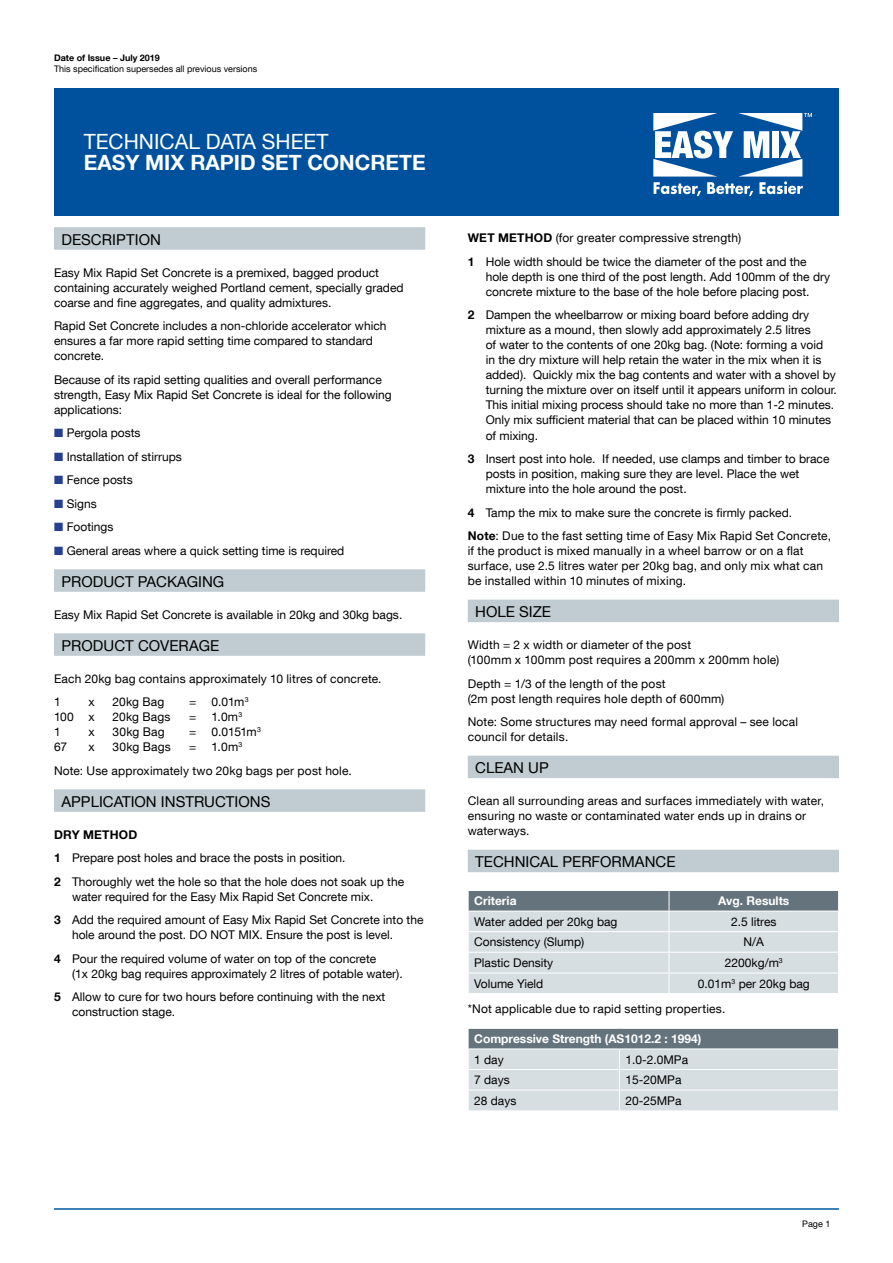
<style>
.page{position:relative;width:893px;height:1263px;background:#fff}
.page>*{position:absolute;margin:0;border:0;box-sizing:border-box;transform-origin:0 0}
.t1{font:700 21px "Helvetica Neue LT Com";color:#fff}
.t2{font:21px "Helvetica Neue LT Com";color:#fff}
.t3{font:15px "Helvetica Neue LT Com";color:#000}
.t4{font:12px/15px "Helvetica Neue LT Com";color:#000}
.t5{font:700 12px "Helvetica Neue LT Com";color:#fff}
.t6{font:9px "Helvetica Neue LT Com";color:#000}
.t7{font:700 9px "Helvetica Neue LT Com";color:#000}
.s1{color:#25408f}
.s2{font-weight:700}
</style>
<div class="page">
<hr style="left:54px;top:1208px;width:785px;height:2px;background:#0058a1">
<div style="left:54px;top:88px;width:785px;height:128px;background:#00519d"></div>
<div style="left:54px;top:227px;width:371px;height:23px;background:#c0ccd2"></div>
<div style="left:54px;top:569px;width:371px;height:23px;background:#c0ccd2"></div>
<div style="left:54px;top:633px;width:371px;height:23px;background:#c0ccd2"></div>
<div style="left:54px;top:789px;width:371px;height:23px;background:#c0ccd2"></div>
<div style="left:468px;top:600px;width:371px;height:22px;background:#c0ccd2"></div>
<div style="left:468px;top:756px;width:371px;height:22px;background:#c0ccd2"></div>
<div style="left:468px;top:850px;width:371px;height:22px;background:#c0ccd2"></div>
<svg style="left:468px;top:891px;width:371px;height:102px;background:#c3cbcf"></svg>
<svg style="left:468px;top:1029px;width:371px;height:81px;background:#bdc6cb"></svg>
<svg style="left:653px;top:113px;width:159px;height:83px"></svg>
<p class="t7" style="left:54px;top:52px;width:107px">Date of Issue – July 2019</p>
<p class="t6" style="left:54px;top:63px;width:205px">This specification supersedes all previous versions</p>
<h1 class="t2" style="left:84px;top:129px;width:246px">TECHNICAL DATA SHEET</h1>
<h1 class="t1" style="left:84px;top:149px;width:343px">EASY MIX RAPID SET CONCRETE</h1>
<p class="t3" style="left:62px;top:230px;width:101px">DESCRIPTION</p>
<p class="t4" style="left:54px;top:265px;width:351px">Easy Mix Rapid Set Concrete is a premixed, bagged product containing accurately weighed Portland cement, specially graded coarse and fine aggregates, and quality admixtures.</p>
<p class="t4" style="left:54px;top:318px;width:334px">Rapid Set Concrete includes a non-chloride accelerator which ensures a far more rapid setting time compared to standard concrete.</p>
<p class="t4" style="left:54px;top:372px;width:339px">Because of its rapid setting qualities and overall performance strength, Easy Mix Rapid Set Concrete is ideal for the following applications:</p>
<p class="t4" style="left:54px;top:425px;width:88px"><span class="s1">■</span> Pergola posts</p>
<p class="t4" style="left:54px;top:449px;width:129px"><span class="s1">■</span> Installation of stirrups</p>
<p class="t4" style="left:54px;top:472px;width:80px"><span class="s1">■</span> Fence posts</p>
<p class="t4" style="left:54px;top:496px;width:44px"><span class="s1">■</span> Signs</p>
<p class="t4" style="left:54px;top:519px;width:61px"><span class="s1">■</span> Footings</p>
<p class="t4" style="left:54px;top:543px;width:292px"><span class="s1">■</span> General areas where a quick setting time is required</p>
<p class="t3" style="left:62px;top:572px;width:164px">PRODUCT PACKAGING</p>
<p class="t4" style="left:54px;top:607px;width:350px">Easy Mix Rapid Set Concrete is available in 20kg and 30kg bags.</p>
<p class="t3" style="left:62px;top:636px;width:159px">PRODUCT COVERAGE</p>
<p class="t4" style="left:54px;top:666px;width:329px;line-height:23.5px">Each 20kg bag contains approximately 10 litres of concrete.<br>1</p>
<p class="t4" style="left:88px;top:694px;width:8px">x</p>
<p class="t4" style="left:112px;top:694px;width:53px">20kg Bag</p>
<p class="t4" style="left:189px;top:694px;width:9px">=</p>
<p class="t4" style="left:212px;top:694px;width:39px">0.01m<sup>3</sup></p>
<p class="t4" style="left:54px;top:709px;width:42px">100 x</p>
<p class="t4" style="left:112px;top:709px;width:60px">20kg Bags</p>
<p class="t4" style="left:189px;top:709px;width:9px">=</p>
<p class="t4" style="left:211px;top:709px;width:32px">1.0m<sup>3</sup></p>
<p class="t4" style="left:54px;top:724px;width:8px">1</p>
<p class="t4" style="left:89px;top:724px;width:8px">x</p>
<p class="t4" style="left:113px;top:724px;width:54px">30kg Bag</p>
<p class="t4" style="left:189px;top:724px;width:9px">=</p>
<p class="t4" style="left:212px;top:724px;width:51px">0.0151m<sup>3</sup></p>
<p class="t4" style="left:54px;top:739px;width:15px">67</p>
<p class="t4" style="left:89px;top:739px;width:8px">x</p>
<p class="t4" style="left:113px;top:739px;width:60px">30kg Bags</p>
<p class="t4" style="left:189px;top:739px;width:9px">=</p>
<p class="t4" style="left:54px;top:735px;width:299px;line-height:23.5px;text-indent:158px">1.0m<sup>3<br></sup>Note: Use approximately two 20kg bags per post hole.</p>
<p class="t3" style="left:62px;top:792px;width:210px">APPLICATION INSTRUCTIONS</p>
<p class="t4" style="left:54px;top:822px;width:352px;line-height:23.5px"><span class="s2">DRY METHOD<br>1</span> Prepare post holes and brace the posts in position.<br><span class="s2">2</span> Thoroughly wet the hole so that the hole does not soak up the</p>
<p class="t4" style="left:54px;top:884px;width:371px;line-height:23.5px;text-indent:18px">water required for the Easy Mix Rapid Set Concrete mix.<br><span class="s2">3</span> Add the required amount of Easy Mix Rapid Set Concrete into the</p>
<p class="t4" style="left:54px;top:923px;width:341px;line-height:23.5px;text-indent:18px">hole around the post. DO NOT MIX. Ensure the post is level.<br><span class="s2">4</span> Pour the required volume of water on top of the concrete</p>
<p class="t4" style="left:54px;top:961px;width:350px;line-height:23.5px;text-indent:18px">(1x 20kg bag requires approximately 2 litres of potable water).<br><span class="s2">5</span> Allow to cure for two hours before continuing with the next</p>
<p class="t4" style="left:72px;top:1004px;width:105px">construction stage.</p>
<p class="t4" style="left:468px;top:226px;width:340px;line-height:23.5px"><span class="s2">WET METHOD</span> (for greater compressive strength)<br><span class="s2">1</span> Hole width should be twice the diameter of the post and the</p>
<p class="t4" style="left:486px;top:269px;width:346px">hole depth is one third of the post length. Add 100mm of the dry concrete mixture to the base of the hole before placing post.</p>
<p class="t4" style="left:486px;top:307px;width:353px;text-indent:-18px"><span class="s2">2</span> Dampen the wheelbarrow or mixing board before adding dry mixture as a mound, then slowly add approximately 2.5 litres<br>of water to the contents of one 20kg bag. (Note: forming a void<br>in the dry mixture will help retain the water in the mix when it is added). Quickly mix the bag contents and water with a shovel by turning the mixture over on itself until it appears uniform in colour.<br>This initial mixing process should take no more than 1-2 minutes.<br>Only mix sufficient material that can be placed within 10 minutes of mixing.</p>
<p class="t4" style="left:486px;top:451px;width:345px;text-indent:-18px"><span class="s2">3</span> Insert post into hole. If needed, use clamps and timber to brace posts in position, making sure they are level. Place the wet mixture into the hole around the post.</p>
<p class="t4" style="left:468px;top:500px;width:365px;line-height:23.5px"><span class="s2">4</span> Tamp the mix to make sure the concrete is firmly packed.<br><span class="s2">Note</span>: Due to the fast setting time of Easy Mix Rapid Set Concrete,</p>
<p class="t4" style="left:468px;top:543px;width:357px">if the product is mixed manually in a wheel barrow or on a flat surface, use 2.5 litres water per 20kg bag, and only mix what can be installed within 10 minutes of mixing.</p>
<p class="t3" style="left:475px;top:602px;width:77px">HOLE SIZE</p>
<p class="t4" style="left:468px;top:637px;width:313px">Width = 2 x width or diameter of the post<br>(100mm x 100mm post requires a 200mm x 200mm hole)</p>
<p class="t4" style="left:468px;top:675px;width:258px">Depth = 1/3 of the length of the post<br>(2m post length requires hole depth of 600mm)</p>
<p class="t4" style="left:468px;top:714px;width:332px">Note: Some structures may need formal approval – see local council for details.</p>
<p class="t3" style="left:475px;top:758px;width:75px">CLEAN UP</p>
<p class="t4" style="left:468px;top:793px;width:358px">Clean all surrounding areas and surfaces immediately with water, ensuring no waste or contaminated water ends up in drains or waterways.</p>
<p class="t3" style="left:475px;top:852px;width:202px">TECHNICAL PERFORMANCE</p>
<p class="t5" style="left:474px;top:893px;width:44px">Criteria</p>
<p class="t5" style="left:718px;top:893px;width:73px">Avg. Results</p>
<p class="t4" style="left:474px;top:913px;width:145px">Water added per 20kg bag</p>
<p class="t4" style="left:731px;top:913px;width:47px">2.5 litres</p>
<p class="t4" style="left:474px;top:934px;width:112px">Consistency (Slump)</p>
<p class="t4" style="left:744px;top:934px;width:22px">N/A</p>
<p class="t4" style="left:474px;top:955px;width:81px">Plastic Density</p>
<p class="t4" style="left:725px;top:955px;width:59px">2200kg/m<sup>3</sup></p>
<p class="t4" style="left:474px;top:975px;width:71px">Volume Yield</p>
<p class="t4" style="left:468px;top:970px;width:344px;line-height:25.8px;text-indent:230px">0.01m<sup>3</sup> per 20kg bag *Not applicable due to rapid setting properties.</p>
<p class="t5" style="left:474px;top:1031px;width:229px">Compressive Strength (AS1012.2 : 1994)</p>
<p class="t4" style="left:474px;top:1051px;width:31px">1 day</p>
<p class="t4" style="left:625px;top:1051px;width:64px">1.0-2.0MPa</p>
<p class="t4" style="left:474px;top:1072px;width:37px">7 days</p>
<p class="t4" style="left:625px;top:1072px;width:58px">15-20MPa</p>
<p class="t4" style="left:474px;top:1092px;width:44px">28 days</p>
<p class="t4" style="left:625px;top:1092px;width:58px">20-25MPa</p>
<p class="t6" style="left:802px;top:1218px;width:30px">Page 1</p>
</div>
